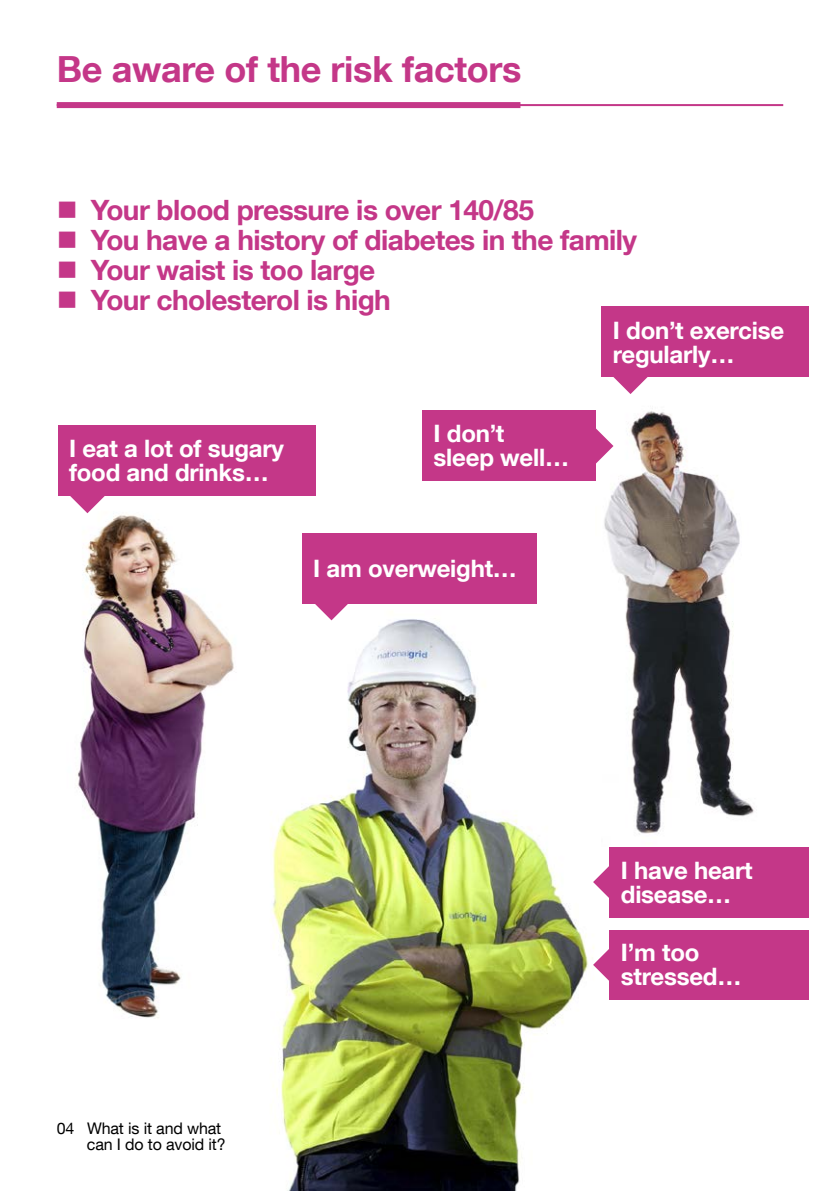
<style>
.page{position:relative;width:840px;height:1191px;background:#fff}
.page>*{position:absolute;margin:0;border:0;box-sizing:border-box;transform-origin:0 0}
.t1{font:700 36px "Helvetica Neue LT Com";letter-spacing:-.01em;color:#c43788}
.t2{font:700 28px "Helvetica Neue LT Com";letter-spacing:-.02em;color:#c43788}
.t3{font:700 24px/24px "Helvetica Neue LT Com";letter-spacing:-.01em;color:#fff}
.t4{font:16px/16px "Helvetica Neue LT Com";letter-spacing:-.01em;color:#000;text-align:right}
</style>
<div class="page">
<img style="left:77px;top:513px;width:157px;height:505px">
<img style="left:595px;top:410px;width:159px;height:424px">
<img style="left:270px;top:598px;width:330px;height:593px">
<hr style="left:57px;top:104px;width:725px;height:2px;background:#c43788">
<div style="left:57px;top:102px;width:463px;height:6px;background:#c43788"></div>
<svg style="left:70px;top:495px;width:35px;height:18px"></svg>
<svg style="left:595px;top:428px;width:18px;height:35px"></svg>
<svg style="left:592px;top:864px;width:17px;height:35px"></svg>
<svg style="left:592px;top:947px;width:17px;height:35px"></svg>
<div style="left:58px;top:425px;width:257px;height:70px;background:#c43788"></div>
<div style="left:609px;top:846px;width:199px;height:71px;background:#c43788"></div>
<div style="left:609px;top:930px;width:199px;height:69px;background:#c43788"></div>
<svg style="left:314px;top:603px;width:35px;height:17px"></svg>
<div style="left:302px;top:533px;width:234px;height:70px;background:#c43788"></div>
<div style="left:422px;top:410px;width:173px;height:70px;background:#c43788"></div>
<svg style="left:613px;top:377px;width:34px;height:17px"></svg>
<div style="left:601px;top:307px;width:207px;height:70px;background:#c43788"></div>
<h1 class="t1" style="left:57px;top:47px;width:466px">Be aware of the risk factors</h1>
<p class="t2" style="left:57px;top:192px;width:478px">■ Your blood pressure is over 140/85</p>
<p class="t2" style="left:57px;top:222px;width:581px">■ You have a history of diabetes in the family</p>
<p class="t2" style="left:57px;top:252px;width:320px">■ Your waist is too large</p>
<p class="t2" style="left:57px;top:282px;width:335px">■ Your cholesterol is high</p>
<p class="t3" style="left:69px;top:435px;width:216px">I eat a lot of sugary food and drinks…</p>
<p class="t3" style="left:433px;top:420px;width:137px">I don’t sleep well…</p>
<p class="t3" style="left:313px;top:555px;width:205px">I am overweight…</p>
<p class="t3" style="left:612px;top:317px;width:173px">I don’t exercise regularly…</p>
<p class="t4" style="left:57px;top:1120px;width:170px">04 What is it and what can I do to avoid it?</p>
<p class="t3" style="left:620px;top:857px;width:133px">I have heart disease…</p>
<p class="t3" style="left:620px;top:940px;width:122px">I’m too stressed…</p>
</div>
